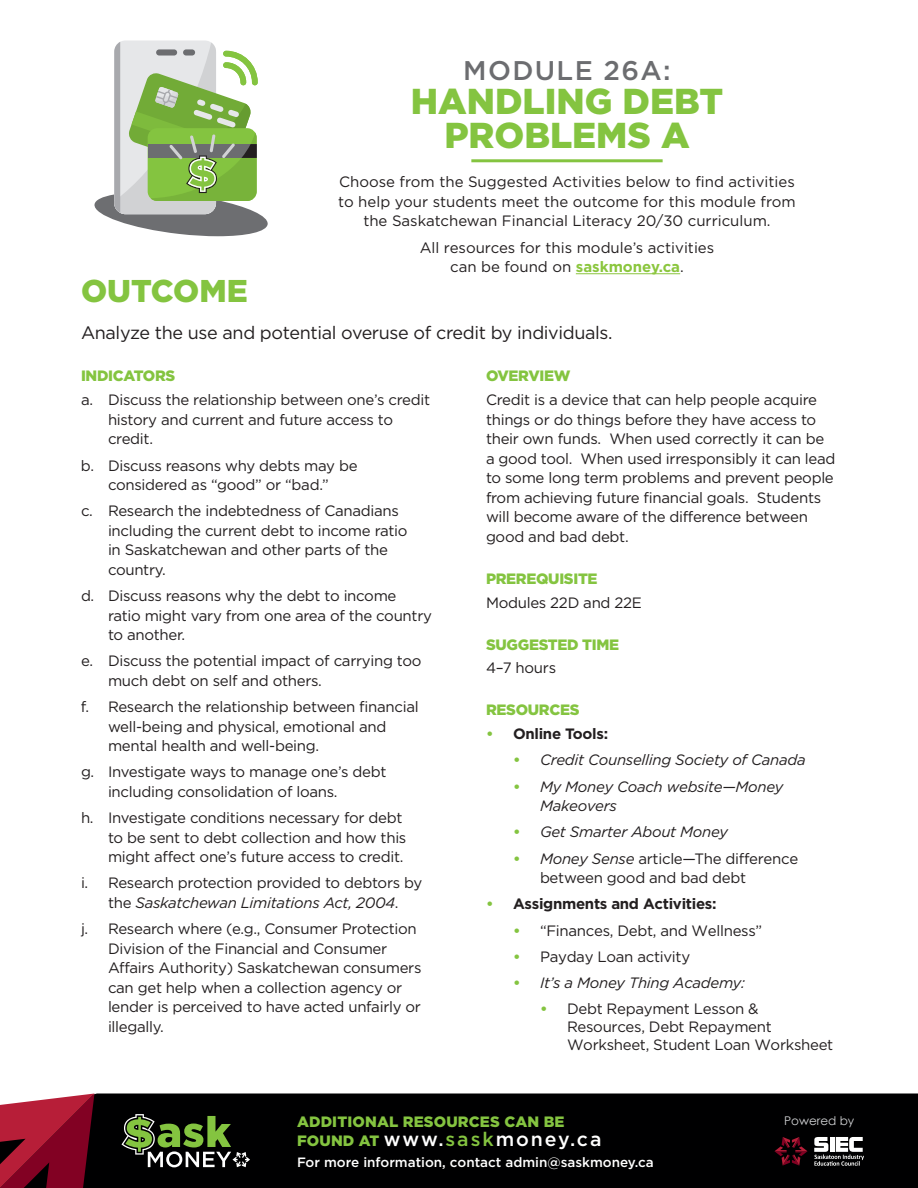
<style>
.page{position:relative;width:918px;height:1188px;background:#fff}
.page>*{position:absolute;margin:0;border:0;box-sizing:border-box;transform-origin:0 0}
.t1{font:900 36px/34.5px "Gotham";color:#84c440;text-align:center}
.t2{font:900 31.5px "Gotham";color:#84c440}
.t3{font:500 27px "Gotham";letter-spacing:.05em;color:#6c6d70}
.t4{font:500 19.5px "Gotham";letter-spacing:.1em;color:#fff}
.t5{font:18px "Gotham";letter-spacing:-.02em;color:#231f20}
.t6{font:15px/19.5px "Gotham";letter-spacing:-.02em;color:#231f20}
.t7{font:15px/19.5px "Gotham";color:#231f20;text-align:center}
.t8{font:italic 15px/19.5px "Gotham";letter-spacing:-.02em;color:#231f20}
.t9{font:900 15px "Gotham";letter-spacing:-.02em;color:#84c440}
.t10{font:700 15px "Gotham";letter-spacing:-.02em;color:#231f20}
.t11{font:900 15px "Gotham";letter-spacing:.01em;color:#84c440}
.t12{font:500 13.5px "Gotham";color:#fff}
.t13{font:12px "Century Gothic";color:#d1d2d4}
.s1{font-weight:700;color:#8bc63e}
.s2{font-style:italic}
.s3{color:#84c440}
.s4{font-weight:700;font-style:normal;color:#84c440}
.s5{font-weight:700;color:#84c440}
.s6{font-weight:900;font-size:15px;color:#84c440}
</style>
<div class="page">
<div style="left:94px;top:1094px;width:824px;height:94px;background:#000001"></div>
<svg style="left:0;top:1094px;width:94px;height:94px;background:#8f1b34"></svg>
<svg style="left:814px;top:1137px;width:50px;height:29px"></svg>
<svg style="left:774px;top:1137px;width:33px;height:29px"></svg>
<svg style="left:122px;top:1114px;width:128px;height:53px;background:#3e4e2e"></svg>
<svg style="left:94px;top:42px;width:174px;height:194px"></svg>
<hr style="left:471px;top:159px;width:192px;height:3px;background:#84c440">
<hr style="left:576px;top:273px;width:104px;height:1px;background:#8bc63e">
<h3 class="t3" style="left:463px;top:52px;width:209px">MODULE 26A:</h3>
<h1 class="t1" style="left:411px;top:84px;width:314px">HANDLING DEBT<br>PROBLEMS A</h1>
<p class="t7" style="left:338px;top:172px;width:459px">Choose from the Suggested Activities below to find activities to help your students meet the outcome for this module from the Saskatchewan Financial Literacy 20/30 curriculum.</p>
<p class="t7" style="left:420px;top:237px;width:296px">All resources for this module’s activities can be found on <span class="s1">saskmoney.ca</span>.</p>
<h2 class="t2" style="left:81px;top:269px;width:168px">OUTCOME</h2>
<p class="t5" style="left:81px;top:322px;width:533px">Analyze the use and potential overuse of credit by individuals.</p>
<p class="t9" style="left:81px;top:366px;width:96px">INDICATORS</p>
<p class="t6" style="left:108px;top:390px;width:324px;text-indent:-27px">a. Discuss the relationship between one’s credit history and current and future access to credit.</p>
<p class="t6" style="left:81px;top:455px;width:278px;text-align:center">b. Discuss reasons why debts may be considered as “good” or “bad.”</p>
<p class="t6" style="left:108px;top:501px;width:301px;text-indent:-27px">c. Research the indebtedness of Canadians including the current debt to income ratio in Saskatchewan and other parts of the country.</p>
<p class="t6" style="left:108px;top:586px;width:325px;text-indent:-27px">d. Discuss reasons why the debt to income ratio might vary from one area of the country to another.</p>
<p class="t6" style="left:108px;top:651px;width:315px;text-indent:-27px">e. Discuss the potential impact of carrying too much debt on self and others.</p>
<p class="t6" style="left:108px;top:697px;width:312px;text-indent:-27px">f. Research the relationship between financial well-being and physical, emotional and mental health and well-being.</p>
<p class="t6" style="left:108px;top:762px;width:280px;text-indent:-27px">g. Investigate ways to manage one’s debt including consolidation of loans.</p>
<p class="t6" style="left:108px;top:808px;width:300px;text-indent:-27px">h. Investigate conditions necessary for debt to be sent to debt collection and how this might affect one’s future access to credit.</p>
<p class="t6" style="left:81px;top:873px;width:343px;text-align:center">i. Research protection provided to debtors by the <span class="s2">Saskatchewan Limitations Act, 2004</span>.</p>
<p class="t6" style="left:108px;top:919px;width:315px;text-indent:-27px">j. Research where (e.g., Consumer Protection Division of the Financial and Consumer Affairs Authority) Saskatchewan consumers can get help when a collection agency or lender is perceived to have acted unfairly or illegally.</p>
<p class="t9" style="left:486px;top:366px;width:86px">OVERVIEW</p>
<p class="t6" style="left:486px;top:390px;width:351px">Credit is a device that can help people acquire things or do things before they have access to their own funds. When used correctly it can be a good tool. When used irresponsibly it can lead to some long term problems and prevent people from achieving future financial goals. Students will become aware of the difference between good and bad debt.</p>
<p class="t9" style="left:486px;top:568px;width:113px">PREREQUISITE</p>
<p class="t6" style="left:486px;top:592px;width:157px">Modules 22D and 22E</p>
<p class="t9" style="left:486px;top:634px;width:135px">SUGGESTED TIME</p>
<p class="t6" style="left:486px;top:658px;width:72px">4–7 hours</p>
<p class="t9" style="left:486px;top:700px;width:95px">RESOURCES</p>
<p class="t10" style="left:486px;top:724px;width:123px"><span class="s3">•</span> Online Tools:</p>
<p class="t8" style="left:513px;top:750px;width:294px"><span class="s4">•</span> Credit Counselling Society of Canada</p>
<p class="t8" style="left:540px;top:776px;width:245px;text-indent:-27px"><span class="s4">•</span> My Money Coach website—Money<br>Makeovers</p>
<p class="t8" style="left:513px;top:822px;width:217px"><span class="s4">•</span> Get Smarter About Money</p>
<p class="t6" style="left:540px;top:848px;width:260px;text-indent:-27px"><span class="s5">•</span> <span class="s2">Money Sense</span> article—The difference between good and bad debt</p>
<p class="t10" style="left:486px;top:894px;width:232px"><span class="s3">•</span> Assignments and Activities:</p>
<p class="t6" style="left:513px;top:920px;width:251px"><span class="s5">•</span> “Finances, Debt, and Wellness”</p>
<p class="t6" style="left:513px;top:946px;width:179px"><span class="s5">•</span> Payday Loan activity</p>
<p class="t8" style="left:513px;top:973px;width:234px"><span class="s4">•</span> It’s a Money Thing Academy:</p>
<p class="t6" style="left:567px;top:1000px;width:268px;line-height:18px;text-indent:-27px"><span class="s5">•</span> Debt Repayment Lesson &amp;<br>Resources, Debt Repayment<br>Worksheet, Student Loan Worksheet</p>
<p class="t11" style="left:297px;top:1111px;width:269px">ADDITIONAL RESOURCES CAN BE</p>
<p class="t13" style="left:784px;top:1112px;width:72px">Powered by</p>
<h3 class="t4" style="left:297px;top:1127px;width:306px"><span class="s6">FOUND AT</span> www.<span class="s3">sask</span>money.ca</h3>
<p class="t12" style="left:297px;top:1153px;width:358px">For more information, contact admin@saskmoney.ca</p>
</div>
